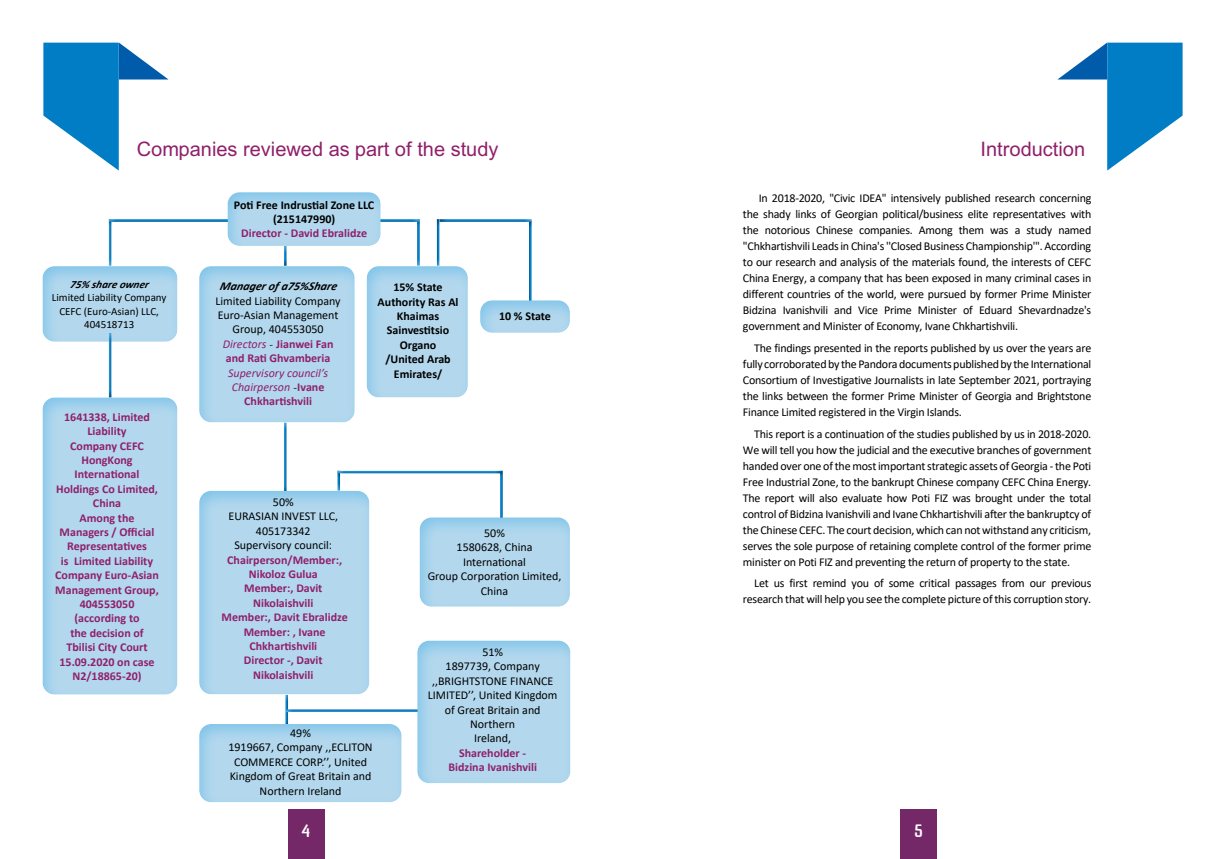
<style>
.page{position:relative;width:1225px;height:859px;background:#fff}
.page>*{position:absolute;margin:0;border:0;box-sizing:border-box;transform-origin:0 0}
.t1{font:20px "BPG Arial Caps 2010";color:#8f206a}
.t2{font:700 18px "Archy EDT";color:#fff}
.t3{font:12px/16px "Calibri";letter-spacing:-.01em;color:#000;text-align:center}
.t4{font:700 12px/14.4px "Calibri";color:#8f206a;text-align:center}
.t5{font:700 12px/14.4px "Calibri";color:#000;text-align:center}
.t6{font:italic 12px/14.4px "Calibri";color:#8f206a;text-align:center}
.t7{font:italic 700 12px "Calibri";color:#000}
.t8{font:11px/13.2px "Calibri";color:#000;text-align:center}
.t9{font:italic 700 11px "Calibri";color:#000}
.s1{font-style:italic;color:#8f206a}
.s2{font-family:"Minion Pro"}
.s3{font-weight:700;color:#8f206a}
.s4{font-family:"Minion Pro";font-style:normal;color:#000}
.s5{font-weight:700;font-style:normal}
</style>
<div class="page">
<div style="left:288px;top:809px;width:36px;height:50px;background:#742868"></div>
<div style="left:900px;top:809px;width:36px;height:50px;background:#742868"></div>
<div style="left:280px;top:418px;width:14px;height:75px;background:#000;opacity:.75"></div>
<div style="left:281px;top:690px;width:14px;height:39px;background:#000;opacity:.75"></div>
<div style="left:333px;top:470px;width:14px;height:26px;background:#000;opacity:.75"></div>
<div style="left:105px;top:218px;width:14px;height:53px;background:#000;opacity:.75"></div>
<div style="left:410px;top:218px;width:14px;height:53px;background:#000;opacity:.75"></div>
<div style="left:429px;top:218px;width:15px;height:53px;background:#000;opacity:.75"></div>
<div style="left:521px;top:220px;width:15px;height:110px;background:#000;opacity:.75"></div>
<div style="left:496px;top:470px;width:14px;height:80px;background:#000;opacity:.75"></div>
<div style="left:332px;top:466px;width:170px;height:15px;background:#000;opacity:.75"></div>
<div style="left:104px;top:215px;width:133px;height:14px;background:#000;opacity:.75"></div>
<div style="left:292px;top:215px;width:133px;height:14px;background:#000;opacity:.75"></div>
<div style="left:439px;top:215px;width:97px;height:14px;background:#000;opacity:.75"></div>
<div style="left:281px;top:702px;width:153px;height:14px;background:#000;opacity:.75"></div>
<svg style="left:1057px;top:43px;width:125px;height:127px"></svg>
<svg style="left:43px;top:43px;width:125px;height:127px"></svg>
<div style="left:881px;top:142px;width:204px;height:19px;background:#fff"></div>
<div style="left:137px;top:142px;width:361px;height:19px;background:#fff"></div>
<div style="left:219px;top:185px;width:171px;height:62px;background:#00aeef;opacity:.29"></div>
<div style="left:190px;top:716px;width:221px;height:86px;background:#00aeef;opacity:.29"></div>
<div style="left:409px;top:633px;width:171px;height:150px;background:#00aeef;opacity:.29"></div>
<div style="left:34px;top:259px;width:153px;height:84px;background:#00aeef;opacity:.29"></div>
<div style="left:34px;top:390px;width:153px;height:305px;background:#00aeef;opacity:.29"></div>
<div style="left:191px;top:259px;width:173px;height:164px;background:#00aeef;opacity:.29"></div>
<div style="left:191px;top:483px;width:188px;height:212px;background:#00aeef;opacity:.29"></div>
<div style="left:358px;top:259px;width:119px;height:139px;background:#00aeef;opacity:.29"></div>
<div style="left:411px;top:510px;width:168px;height:97px;background:#00aeef;opacity:.29"></div>
<div style="left:472px;top:293px;width:107px;height:41px;background:#00aeef;opacity:.29"></div>
<div style="left:276px;top:239px;width:17px;height:28px;background:#fff;opacity:.75"></div>
<div style="left:280px;top:241px;width:14px;height:26px;background:#000;opacity:.75"></div>
<div style="left:101px;top:325px;width:16px;height:73px;background:#fff;opacity:.75"></div>
<div style="left:105px;top:328px;width:14px;height:70px;background:#000;opacity:.75"></div>
<h1 class="t1" style="left:137px;top:136px;width:363px">Companies reviewed as part of the study</h1>
<h1 class="t1" style="left:980px;top:136px;width:106px">Introduction</h1>
<p class="t5" style="left:234px;top:197px;width:142px">Poti Free Indrustial Zone LLC (215147990)</p>
<p class="t4" style="left:241px;top:226px;width:127px">Director - David Ebralidze</p>
<p class="t3" style="left:743px;top:190px;width:350px;text-align:justify;text-indent:16px">In 2018-2020, "Civic IDEA" intensively published research concerning the shady links of Georgian political/business elite representatives with the notorious Chinese companies. Among them was a study named "Chkhartishvili Leads in China's ''Closed Business Championship'". According to our research and analysis of the materials found, the interests of CEFC China Energy, a company that has been exposed in many criminal cases in different countries of the world, were pursued by former Prime Minister Bidzina Ivanishvili and Vice Prime Minister of Eduard Shevardnadze's government and Minister of Economy, Ivane Chkhartishvili.</p>
<p class="t3" style="left:743px;top:340px;width:350px;text-align:justify;text-indent:11px">The findings presented in the reports published by us over the years are fully corroborated by the Pandora documents published by the International Consortium of Investigative Journalists in late September 2021, portraying the links between the former Prime Minister of Georgia and Brightstone Finance Limited registered in the Virgin Islands.</p>
<p class="t3" style="left:743px;top:425px;width:350px;text-align:justify;text-indent:11px">This report is a continuation of the studies published by us in 2018-2020.<br>We will tell you how the judicial and the executive branches of government handed over one of the most important strategic assets of Georgia - the Poti Free Industrial Zone, to the bankrupt Chinese company CEFC China Energy.<br>The report will also evaluate how Poti FIZ was brought under the total control of Bidzina Ivanishvili and Ivane Chkhartishvili after the bankruptcy of the Chinese CEFC. The court decision, which can not withstand any criticism, serves the sole purpose of retaining complete control of the former prime minister on Poti FIZ and preventing the return of property to the state.</p>
<p class="t3" style="left:743px;top:575px;width:350px;text-align:right">Let us first remind you of some critical passages from our previous research that will help you see the complete picture of this corruption story.</p>
<p class="t9" style="left:70px;top:277px;width:83px">75% shareowner</p>
<p class="t8" style="left:52px;top:291px;width:116px">Limited Liability Company<br>CEFC (Euro-Asian) LLC,<br>404518713</p>
<p class="t7" style="left:219px;top:278px;width:122px">Managerof a75%Share</p>
<p class="t3" style="left:215px;top:293px;width:127px;line-height:14.4px">Limited Liability Company<br>Euro-Asian Management<br>Group, 404553050<br><span class="s1">Directors</span> <span class="s2">-</span> <span class="s3">Jianwei Fan and Rati Ghvamberia</span></p>
<p class="t6" style="left:228px;top:365px;width:101px">Supervisory council’s<br>Chairperson <span class="s4">-</span><span class="s5">Ivane<br>Chkhartishvili</span></p>
<p class="t5" style="left:377px;top:280px;width:82px">15% State<br>Authority Ras Al<br>Khaimas<br>Sainvestitsio<br>Organo<br>/United Arab<br>Emirates/</p>
<p class="t5" style="left:499px;top:309px;width:53px">10 % State</p>
<p class="t4" style="left:55px;top:409px;width:105px">1641338, Limited<br>Liability<br>Company CEFC<br>HongKong<br>International<br>Holdings Co Limited,<br>China<br>Among the<br>Managers / Official<br>Representatives<br>is Limited Liability<br>Company Euro-Asian<br>Management Group,<br>404553050 (according to<br>the decision of<br>Tbilisi City Court<br>15.09.2020 on case<br>N2/18865-20)</p>
<p class="t3" style="left:228px;top:494px;width:111px;line-height:14.4px">50%<br>EURASIAN INVEST LLC,<br>405173342<br>Supervisory council:</p>
<p class="t4" style="left:222px;top:552px;width:128px">Chairperson/Member:,<br>Nikoloz Gulua<br>Member:, Davit<br>Nikolaishvili<br>Member:, Davit Ebralidze<br>Member: , Ivane<br>Chkhartishvili<br>Director -, Davit<br>Nikolaishvili</p>
<p class="t3" style="left:428px;top:525px;width:135px;line-height:14.4px">50%<br>1580628, China<br>International<br>Group Corporation Limited,<br>China</p>
<p class="t3" style="left:428px;top:644px;width:131px;line-height:14.4px">51%<br>1897739, Company ,,BRIGHTSTONE FINANCE<br>LIMITED’’, United Kingdom of Great Britain and<br>Northern<br>Ireland,</p>
<p class="t4" style="left:448px;top:745px;width:90px">Shareholder -<br>Bidzina Ivanishvili</p>
<p class="t3" style="left:228px;top:725px;width:146px;line-height:14.4px">49%<br>1919667, Company ,,ECLITON<br>COMMERCE CORP.’’, United<br>Kingdom of Great Britain and<br>Northern Ireland</p>
<h2 class="t2" style="left:302px;top:819px;width:9px">4</h2>
<h2 class="t2" style="left:914px;top:819px;width:10px">5</h2>
</div>
